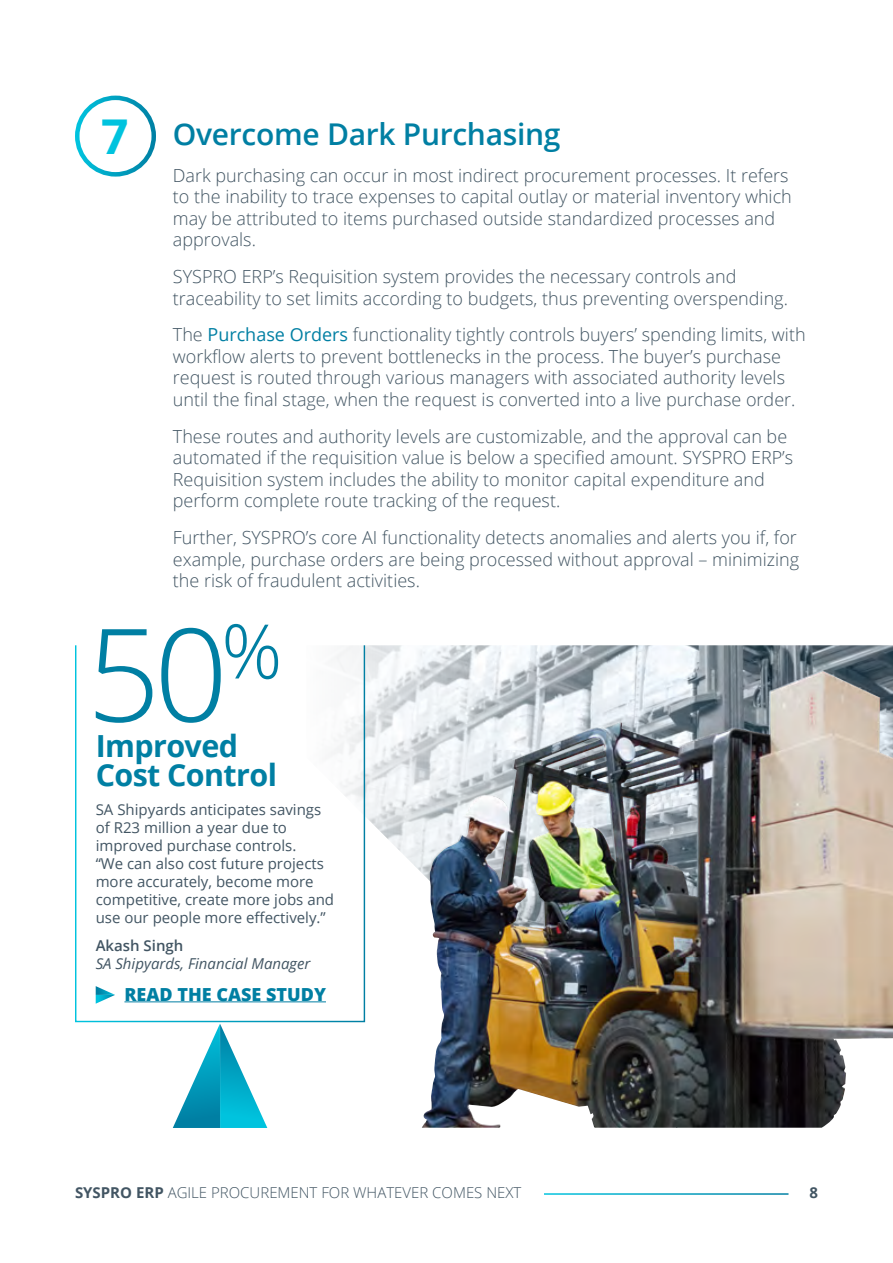
<style>
.page{position:relative;width:893px;height:1263px;background:#fff}
.page>*{position:absolute;margin:0;border:0;box-sizing:border-box;transform-origin:0 0}
.t1{font:300 129.3px "Open Sans";color:#007fa3}
.t2{font:700 30.45px/29px "Open Sans";letter-spacing:-.02em;color:#007fa3}
.t3{font:600 30px "Open Sans";letter-spacing:-.01em;color:#007fa3}
.t4{font:300 18px/21.6px "Open Sans";color:#425563}
.t5{font:800 18px "Open Sans";color:#007fa3}
.t6{font:15px/18px "Open Sans";color:#425563}
.t7{font:300 15px "Open Sans";color:#425563}
.t8{font:italic 15px "Open Sans";color:#425563}
.t9{font:600 15px "Open Sans";color:#425563}
.t10{font:700 15px "Open Sans";color:#425563}
.s1{font-weight:700;font-size:48px;color:#00c3de}
.s2{font-weight:400;color:#007fa3}
.s3{font-weight:700}
</style>
<div class="page">
<div style="left:75px;top:96px;width:81px;height:81px;border:4px solid #fff;border-radius:50%"></div>
<img style="left:307px;top:645px;width:586px;height:378px">
<img style="left:422px;top:671px;width:471px;height:457px">
<svg style="left:173px;top:1024px;width:94px;height:104px"></svg>
<div style="left:76px;top:645px;width:288px;height:376px;background:#fff"></div>
<div style="left:75px;top:644px;width:290px;height:378px;border:1px solid #fff"></div>
<hr style="left:124px;top:1001px;width:202px;height:1px;background:#007fa3">
<svg style="left:96px;top:986px;width:19px;height:18px"></svg>
<h3 class="t3" style="left:101px;top:113px;width:461px"><span class="s1">7</span> Overcome Dark Purchasing</h3>
<p class="t4" style="left:173px;top:164px;width:620px">Dark purchasing can occur in most indirect procurement processes. It refers to the inability to trace expenses to capital outlay or material inventory which may be attributed to items purchased outside standardized processes and approvals.</p>
<p class="t4" style="left:173px;top:265px;width:617px">SYSPRO ERP’s Requisition system provides the necessary controls and traceability to set limits according to budgets, thus preventing overspending.</p>
<p class="t4" style="left:173px;top:323px;width:634px">The <span class="s2">Purchase Orders</span> functionality tightly controls buyers’ spending limits, with workflow alerts to prevent bottlenecks in the process. The buyer’s purchase request is routed through various managers with associated authority levels until the final stage, when the request is converted into a live purchase order.</p>
<p class="t4" style="left:173px;top:425px;width:622px">These routes and authority levels are customizable, and the approval can be automated if the requisition value is below a specified amount. SYSPRO ERP’s Requisition system includes the ability to monitor capital expenditure and perform complete route tracking of the request.</p>
<p class="t4" style="left:173px;top:526px;width:628px">Further, SYSPRO’s core AI functionality detects anomalies and alerts you if, for example, purchase orders are being processed without approval – minimizing the risk of fraudulent activities.</p>
<h1 class="t1" style="left:87px;top:586px;width:197px">50<sup>%</sup></h1>
<h2 class="t2" style="left:96px;top:731px;width:183px">Improved<br>Cost Control</h2>
<p class="t6" style="left:96px;top:800px;width:240px">SA Shipyards anticipates savings of R23 million a year due to improved purchase controls.<br>“We can also cost future projects more accurately, become more competitive, create more jobs and use our people more effectively.”</p>
<p class="t9" style="left:96px;top:935px;width:89px">Akash Singh</p>
<p class="t8" style="left:96px;top:953px;width:216px">SA Shipyards, Financial Manager</p>
<p class="t5" style="left:124px;top:980px;width:203px">READ THE CASE STUDY</p>
<p class="t7" style="left:75px;top:1182px;width:448px"><span class="s3">SYSPRO ERP</span> AGILE PROCUREMENT FOR WHATEVER COMES NEXT</p>
<p class="t10" style="left:809px;top:1182px;width:10px">8</p>
</div>
